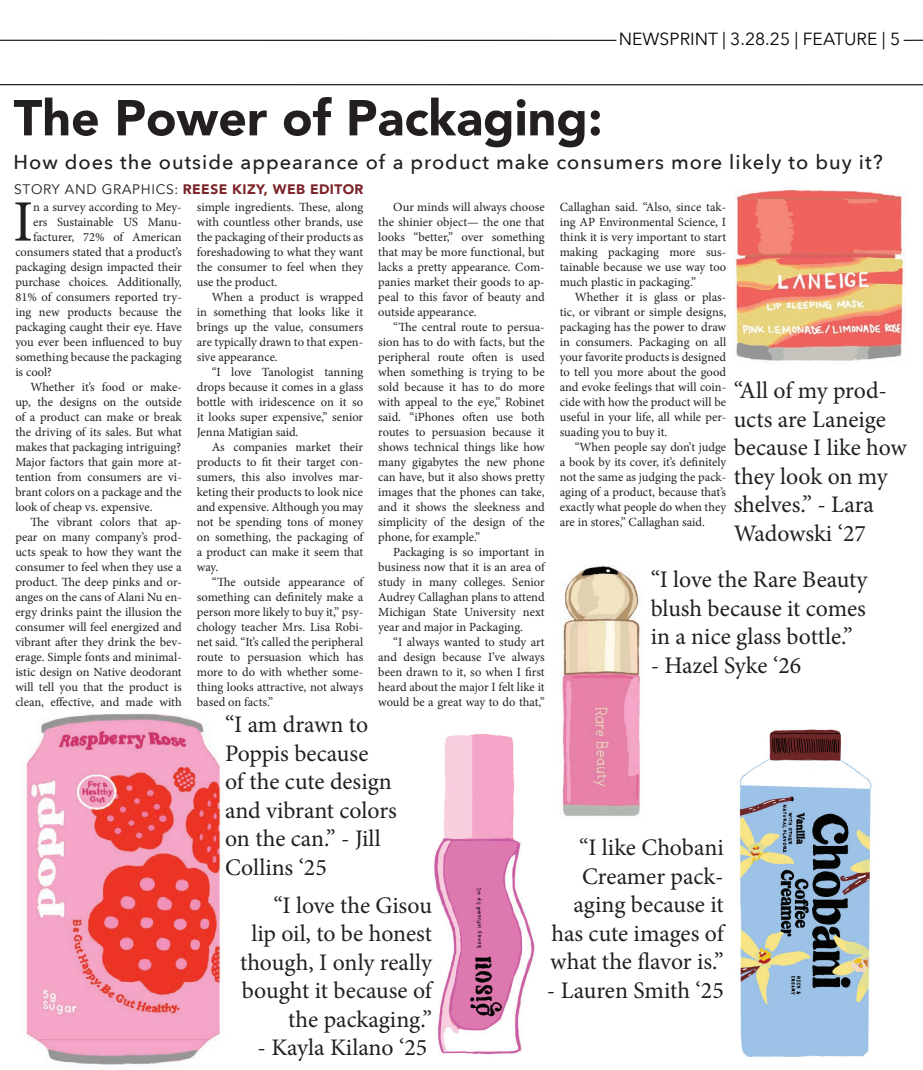
<style>
.page{position:relative;width:923px;height:1070px;background:#fff}
.page>*{position:absolute;margin:0;border:0;box-sizing:border-box;transform-origin:0 0}
.t1{font:58.62px "Minion Pro";color:#231f20}
.t2{font:900 50px "Avenir";color:#231f20}
.t3{font:23.75px/28.5px "Minion Pro";letter-spacing:-.005em;color:#231f20;text-align:right}
.t4{font:500 20px "Avenir Next";letter-spacing:.05em;color:#231f20}
.t5{font:17.5px "Avenir Next";color:#040503}
.t6{font:900 13.75px "Avenir";letter-spacing:.03em;color:#7b2226}
.t7{font:12.5px/15px "Minion Pro";color:#231f20;text-align:justify}
.s1{font-weight:400;color:#231f20}
</style>
<div class="page">
<img style="left:734px;top:187px;width:172px;height:174px">
<img style="left:739px;top:729px;width:133px;height:329px">
<img style="left:26px;top:713px;width:195px;height:353px">
<img style="left:434px;top:733px;width:101px;height:322px">
<img style="left:561px;top:565px;width:80px;height:252px">
<hr style="left:0;top:84px;width:922px;height:1px;background:#231f20">
<hr style="left:0;top:40px;width:845px;height:1px;background:#231f20">
<div style="left:617px;top:21px;width:283px;height:35px;background:#fff"></div>
<svg style="left:903px;top:40px;width:19px;height:1px"></svg>
<h3 class="t5" style="left:619px;top:24px;width:283px">NEWSPRINT | 3.28.25 | FEATURE | 5</h3>
<h2 class="t2" style="left:14px;top:75px;width:590px">The Power of Packaging:</h2>
<p class="t6" style="left:14px;top:177px;width:351px"><span class="s1">STORY AND GRAPHICS:</span> REESE KIZY, WEB EDITOR</p>
<h1 class="t1" style="left:13px;top:183px;width:22px">I</h1>
<p class="t7" style="left:33px;top:199px;width:150px">n a survey according to Mey-</p>
<h3 class="t4" style="left:14px;top:145px;width:870px">How does the outside appearance of a product make consumers more likely to buy it?</h3>
<p class="t7" style="left:559px;top:199px;width:168px">Callaghan said. “Also, since tak&shy;ing AP Environmental Science, I think it is very important to start making packaging more sus&shy;tainable because we use way too much plastic in packaging.”</p>
<p class="t7" style="left:559px;top:289px;width:168px;text-indent:15px">Whether it is glass or plas&shy;tic, or vibrant or simple designs, packaging has the power to draw in consumers. Packaging on all your favorite products is designed to tell you more about the good and evoke feelings that will coin&shy;cide with how the product will be useful in your life, all while per&shy;suading you to buy it.</p>
<p class="t7" style="left:559px;top:439px;width:168px;text-indent:15px">“When people say don’t judge a book by its cover, it’s definitely not the same as judging the pack&shy;aging of a product, because that’s exactly what people do when they are in stores,” Callaghan said.</p>
<p class="t7" style="left:197px;top:199px;width:168px">simple ingredients. These, along with countless other brands, use the packaging of their products as foreshadowing to what they want the consumer to feel when they use the product.</p>
<p class="t7" style="left:197px;top:289px;width:168px;text-indent:15px">When a product is wrapped in something that looks like it brings up the value, consumers are typically drawn to that expen&shy;sive appearance.</p>
<p class="t7" style="left:197px;top:364px;width:168px;text-indent:15px">“I love Tanologist tanning drops because it comes in a glass bottle with iridescence on it so it looks super expensive,” senior Jenna Matigian said.</p>
<p class="t7" style="left:197px;top:439px;width:168px;text-indent:15px">As companies market their products to fit their target con&shy;sumers, this also involves mar&shy;keting their products to look nice and expensive. Although you may not be spending tons of money on something, the packaging of a product can make it seem that way.</p>
<p class="t7" style="left:197px;top:574px;width:168px;text-indent:15px">“The outside appearance of something can definitely make a person more likely to buy it,” psy&shy;chology teacher Mrs. Lisa Robi&shy;net said. “It’s called the peripheral route to persuasion which has more to do with whether some&shy;thing looks attractive, not always based on facts.”</p>
<p class="t7" style="left:378px;top:199px;width:168px;text-indent:15px">Our minds will always choose the shinier object— the one that looks “better,” over something that may be more functional, but lacks a pretty appearance. Com&shy;panies market their goods to ap&shy;peal to this favor of beauty and outside appearance.</p>
<p class="t7" style="left:378px;top:319px;width:168px;text-indent:15px">“The central route to persua&shy;sion has to do with facts, but the peripheral route often is used when something is trying to be sold because it has to do more with appeal to the eye,” Robinet said. “iPhones often use both routes to persuasion because it shows technical things like how many gigabytes the new phone can have, but it also shows pretty images that the phones can take, and it shows the sleekness and simplicity of the design of the phone, for example.”</p>
<p class="t7" style="left:378px;top:544px;width:168px;text-indent:15px">Packaging is so important in business now that it is an area of study in many colleges. Senior Audrey Callaghan plans to attend Michigan State University next year and major in Packaging.</p>
<p class="t7" style="left:378px;top:634px;width:168px;text-indent:15px">“I always wanted to study art and design because I’ve always been drawn to it, so when I first heard about the major I felt like it would be a great way to do that,”</p>
<p class="t7" style="left:33px;top:214px;width:150px">ers Sustainable US Manu-</p>
<p class="t7" style="left:33px;top:229px;width:150px">facturer, 72% of American</p>
<p class="t7" style="left:15px;top:244px;width:168px">consumers stated that a product’s</p>
<p class="t7" style="left:15px;top:259px;width:168px">packaging design impacted their</p>
<p class="t7" style="left:15px;top:274px;width:168px">purchase choices. Additionally,</p>
<p class="t7" style="left:15px;top:289px;width:168px">81% of consumers reported try-</p>
<p class="t7" style="left:15px;top:304px;width:168px">ing new products because the</p>
<p class="t7" style="left:15px;top:319px;width:168px">packaging caught their eye. Have</p>
<p class="t7" style="left:15px;top:334px;width:168px">you ever been influenced to buy</p>
<p class="t7" style="left:15px;top:349px;width:168px">something because the packaging</p>
<p class="t7" style="left:15px;top:364px;width:38px">is cool?</p>
<p class="t7" style="left:30px;top:379px;width:153px">Whether it’s food or make-</p>
<p class="t7" style="left:15px;top:394px;width:168px">up, the designs on the outside</p>
<p class="t7" style="left:15px;top:409px;width:168px">of a product can make or break</p>
<p class="t7" style="left:15px;top:424px;width:168px">the driving of its sales. But what</p>
<p class="t7" style="left:15px;top:439px;width:167px">makes that packaging intriguing?</p>
<p class="t7" style="left:15px;top:454px;width:168px">Major factors that gain more at-</p>
<p class="t7" style="left:15px;top:469px;width:168px">tention from consumers are vi-</p>
<p class="t7" style="left:15px;top:484px;width:168px">brant colors on a package and the</p>
<p class="t7" style="left:15px;top:499px;width:139px">look of cheap vs. expensive.</p>
<p class="t7" style="left:30px;top:514px;width:153px">The vibrant colors that ap-</p>
<p class="t7" style="left:15px;top:529px;width:168px">pear on many company’s prod-</p>
<p class="t7" style="left:15px;top:544px;width:168px">ucts speak to how they want the</p>
<p class="t7" style="left:15px;top:559px;width:168px">consumer to feel when they use a</p>
<p class="t7" style="left:15px;top:574px;width:168px">product. The deep pinks and or-</p>
<p class="t7" style="left:15px;top:589px;width:168px">anges on the cans of Alani Nu en-</p>
<p class="t7" style="left:15px;top:604px;width:168px">ergy drinks paint the illusion the</p>
<p class="t7" style="left:15px;top:619px;width:168px">consumer will feel energized and</p>
<p class="t7" style="left:15px;top:634px;width:168px">vibrant after they drink the bev-</p>
<p class="t7" style="left:15px;top:649px;width:168px">erage. Simple fonts and minimal-</p>
<p class="t7" style="left:15px;top:664px;width:168px">istic design on Native deodorant</p>
<p class="t7" style="left:15px;top:679px;width:168px">will tell you that the product is</p>
<p class="t7" style="left:15px;top:694px;width:168px">clean, effective, and made with</p>
<h3 class="t3" style="left:733px;top:377px;width:175px;text-align:left">“All of my prod&shy;ucts are Laneige because I like how they look on my shelves.” - Lara<br>Wadowski ‘27</h3>
<h3 class="t3" style="left:650px;top:566px;width:218px;text-align:justify">“I love the Rare Beauty blush because it comes in a nice glass bottle.”</h3>
<h3 class="t3" style="left:650px;top:651px;width:152px">- Hazel Syke ‘26</h3>
<h3 class="t3" style="left:225px;top:710px;width:173px;text-align:left">“I am drawn to<br>Poppis because<br>of the cute design and vibrant colors on the can.” - Jill<br>Collins ‘25</h3>
<h3 class="t3" style="left:240px;top:891px;width:193px">“I love the Gisou<br>lip oil, to be honest though, I only really bought it because of the packaging.”</h3>
<h3 class="t3" style="left:257px;top:1034px;width:171px">- Kayla Kilano ‘25</h3>
<h3 class="t3" style="left:550px;top:834px;width:175px">“I like Chobani<br>Creamer pack&shy;aging because it has cute images of what the flavor is.”</h3>
<h3 class="t3" style="left:547px;top:976px;width:178px">- Lauren Smith ‘25</h3>
</div>
